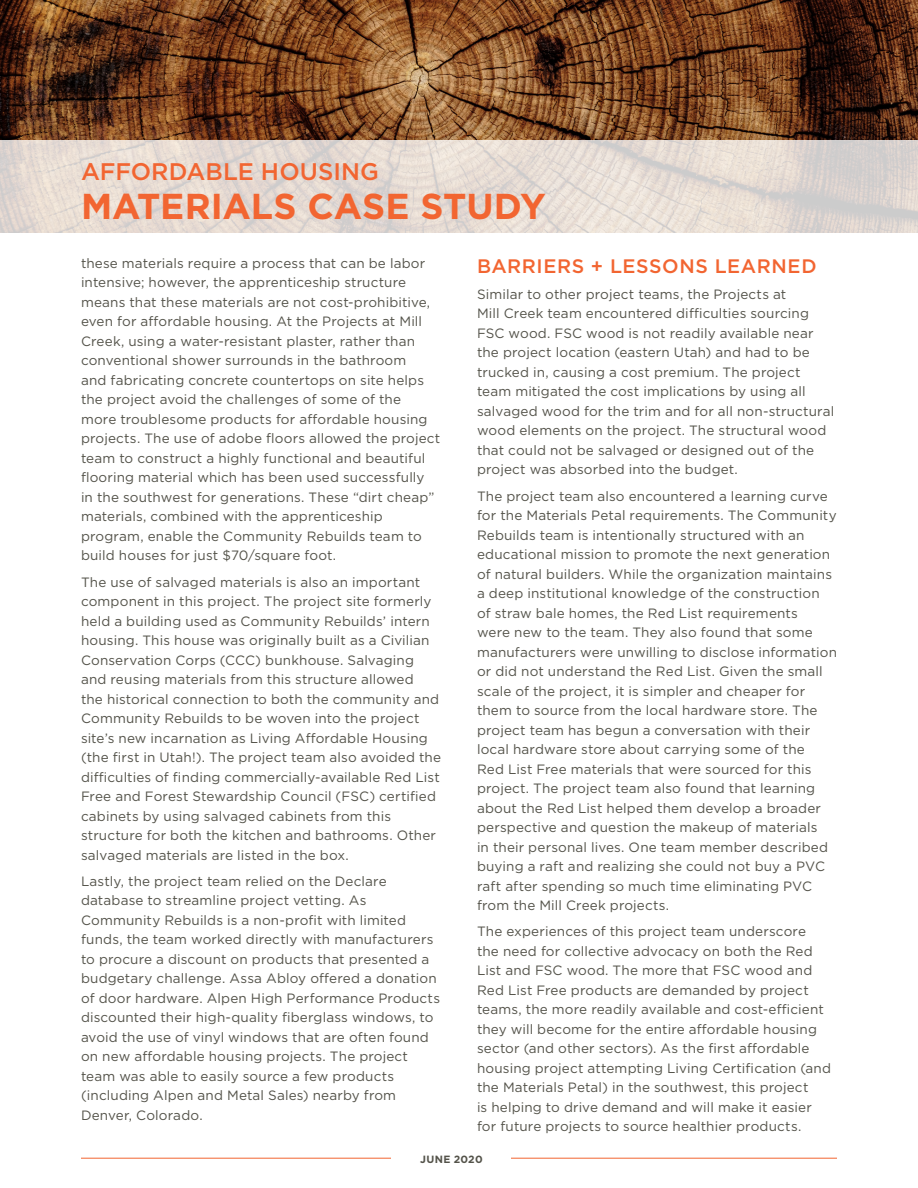
<style>
.page{position:relative;width:918px;height:1188px;background:#fff}
.page>*{position:absolute;margin:0;border:0;box-sizing:border-box;transform-origin:0 0}
.t1{font:700 36px "Gotham";letter-spacing:-.005em;color:#f26531}
.t2{font:500 24px "Gotham";letter-spacing:.005em;color:#f26531}
.content{font:500 19.5px "Gotham";letter-spacing:.03em;color:#f26531}
.content-2{font:13.5px/19.5px "Gotham";letter-spacing:.01em;color:#54534a}
.content-3{font:700 10.5px "Gotham";letter-spacing:.03em;color:#54534a}
</style>
<div class="page">
<hr style="left:81px;top:1158px;width:756px;height:1px;background:#f26531">
<div style="left:392px;top:1150px;width:120px;height:12px;background:#fff"></div>
<img style="left:0;top:0;width:918px;height:140px">
<svg style="left:0;top:140px;width:918px;height:93px;background:#e3d9d3"></svg>
<p class="t2" style="left:81px;top:156px;width:300px">AFFORDABLE HOUSING</p>
<p class="t1" style="left:81px;top:183px;width:466px">MATERIALS CASE STUDY</p>
<p class="content-2" style="left:81px;top:253px;width:361px">these materials require a process that can be labor intensive; however, the apprenticeship structure means that these materials are not cost-prohibitive, even for affordable housing. At the Projects at Mill Creek, using a water-resistant plaster, rather than conventional shower surrounds in the bathroom<br>and fabricating concrete countertops on site helps the project avoid the challenges of some of the<br>more troublesome products for affordable housing projects. The use of adobe floors allowed the project team to construct a highly functional and beautiful flooring material which has been used successfully<br>in the southwest for generations. These “dirt cheap” materials, combined with the apprenticeship program, enable the Community Rebuilds team to build houses for just $70/square foot.</p>
<p class="content-2" style="left:81px;top:572px;width:362px">The use of salvaged materials is also an important component in this project. The project site formerly held a building used as Community Rebuilds’ intern housing. This house was originally built as a Civilian Conservation Corps (CCC) bunkhouse. Salvaging and reusing materials from this structure allowed<br>the historical connection to both the community and Community Rebuilds to be woven into the project site’s new incarnation as Living Affordable Housing (the first in Utah!). The project team also avoided the difficulties of finding commercially-available Red List Free and Forest Stewardship Council (FSC) certified cabinets by using salvaged cabinets from this structure for both the kitchen and bathrooms. Other salvaged materials are listed in the box.</p>
<p class="content-2" style="left:81px;top:871px;width:361px">Lastly, the project team relied on the Declare database to streamline project vetting. As Community Rebuilds is a non-profit with limited funds, the team worked directly with manufacturers to procure a discount on products that presented a budgetary challenge. Assa Abloy offered a donation of door hardware. Alpen High Performance Products discounted their high-quality fiberglass windows, to avoid the use of vinyl windows that are often found on new affordable housing projects. The project team was able to easily source a few products (including Alpen and Metal Sales) nearby from Denver, Colorado.</p>
<p class="content" style="left:477px;top:253px;width:341px">BARRIERS + LESSONS LEARNED</p>
<p class="content-2" style="left:477px;top:284px;width:359px">Similar to other project teams, the Projects at<br>Mill Creek team encountered difficulties sourcing FSC wood. FSC wood is not readily available near the project location (eastern Utah) and had to be trucked in, causing a cost premium. The project team mitigated the cost implications by using all salvaged wood for the trim and for all non-structural wood elements on the project. The structural wood that could not be salvaged or designed out of the project was absorbed into the budget.</p>
<p class="content-2" style="left:477px;top:486px;width:361px">The project team also encountered a learning curve for the Materials Petal requirements. The Community Rebuilds team is intentionally structured with an educational mission to promote the next generation of natural builders. While the organization maintains a deep institutional knowledge of the construction<br>of straw bale homes, the Red List requirements<br>were new to the team. They also found that some manufacturers were unwilling to disclose information or did not understand the Red List. Given the small scale of the project, it is simpler and cheaper for them to source from the local hardware store. The project team has begun a conversation with their local hardware store about carrying some of the<br>Red List Free materials that were sourced for this project. The project team also found that learning about the Red List helped them develop a broader perspective and question the makeup of materials<br>in their personal lives. One team member described buying a raft and realizing she could not buy a PVC raft after spending so much time eliminating PVC from the Mill Creek projects.</p>
<p class="content-2" style="left:477px;top:922px;width:356px">The experiences of this project team underscore the need for collective advocacy on both the Red List and FSC wood. The more that FSC wood and Red List Free products are demanded by project teams, the more readily available and cost-efficient they will become for the entire affordable housing sector (and other sectors). As the first affordable housing project attempting Living Certification (and the Materials Petal) in the southwest, this project<br>is helping to drive demand and will make it easier for future projects to source healthier products.</p>
<p class="content-3" style="left:420px;top:1152px;width:64px">JUNE 2020</p>
</div>
